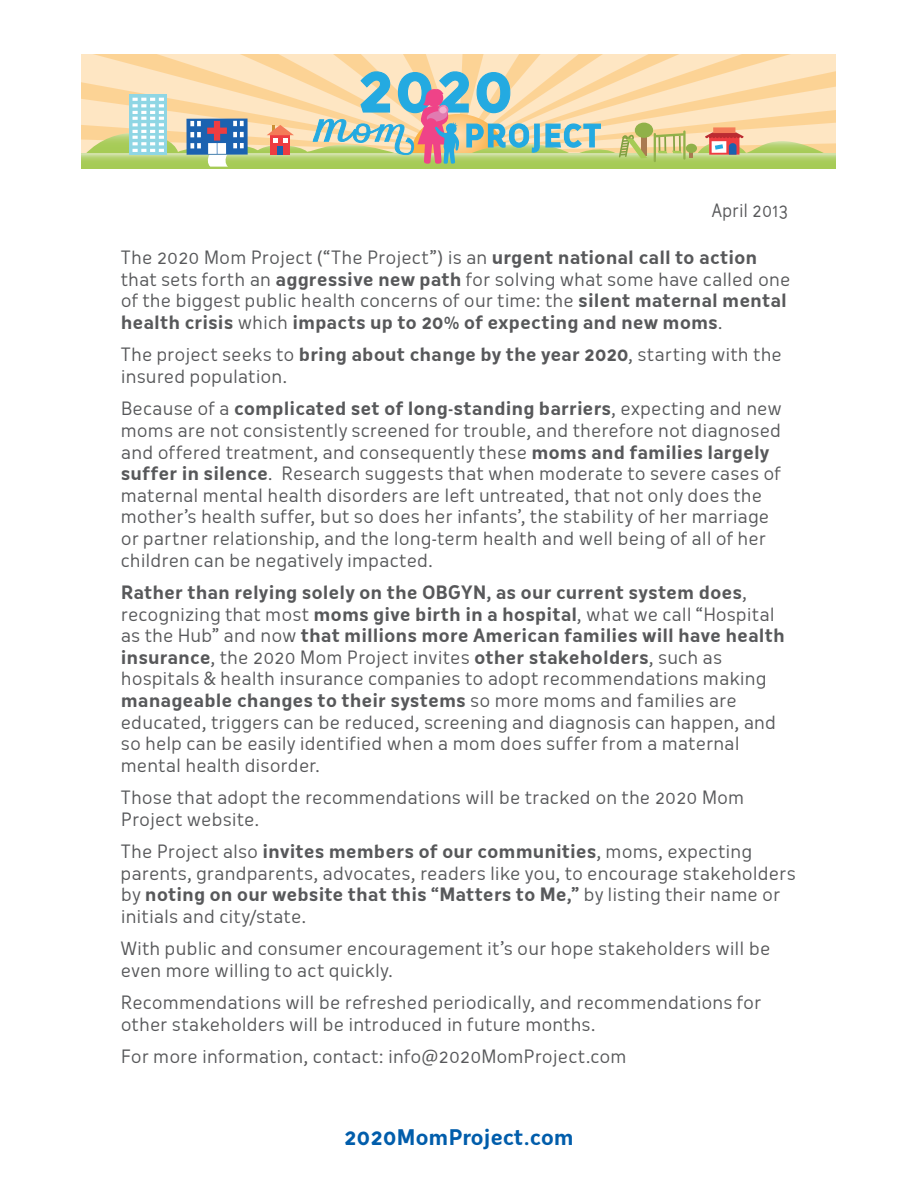
<style>
.page{position:relative;width:918px;height:1188px;background:#fff}
.page>*{position:absolute;margin:0;border:0;box-sizing:border-box;transform-origin:0 0}
.t1{font:700 21px "Oceania";letter-spacing:-.01em;color:#015dab}
.t2{font:18px/21.6px "Oceania";color:#57585a}
.t3{font:18px "Oceania";color:#57585a;scale:.93 1}
.s1{font-weight:700}
</style>
<div class="page">
<div style="left:81px;top:154px;width:754px;height:15px;background:#a6cb55"></div>
<svg style="left:81px;top:54px;width:755px;height:113px;background:#d8d1a9"></svg>
<p class="t3" style="left:712px;top:200px;width:84px">April 2013</p>
<p class="t2" style="left:121px;top:247px;width:671px">The 2020 Mom Project (“The Project”) is an <span class="s1">urgent national call to action </span>that sets forth an <span class="s1">aggressive new path</span> for solving what some have called one of the biggest public health concerns of our time: the <span class="s1">silent maternal mental health crisis</span> which <span class="s1">impacts up to 20% of expecting and new moms</span>.</p>
<p class="t2" style="left:121px;top:344px;width:663px">The project seeks to <span class="s1">bring about change by the year 2020</span>, starting with the insured population.</p>
<p class="t2" style="left:121px;top:398px;width:663px">Because of a <span class="s1">complicated set of long-standing barriers</span>, expecting and new moms are not consistently screened for trouble, and therefore not diagnosed and offered treatment, and consequently these <span class="s1">moms and families largely suffer in silence</span>. Research suggests that when moderate to severe cases of maternal mental health disorders are left untreated, that not only does the mother’s health suffer, but so does her infants’, the stability of her marriage or partner relationship, and the long-term health and well being of all of her children can be negatively impacted.</p>
<p class="t2" style="left:121px;top:582px;width:665px"><span class="s1">Rather than relying solely on the OBGYN, as our current system does</span>, recognizing that most <span class="s1">moms give birth in a hospital</span>, what we call “Hospital as the Hub” and now <span class="s1">that millions more American families will have health insurance</span>, the 2020 Mom Project invites <span class="s1">other stakeholders</span>, such as hospitals &amp; health insurance companies to adopt recommendations making <span class="s1">manageable changes to their systems</span> so more moms and families are educated, triggers can be reduced, screening and diagnosis can happen, and so help can be easily identified when a mom does suffer from a maternal mental health disorder.</p>
<p class="t2" style="left:121px;top:787px;width:625px">Those that adopt the recommendations will be tracked on the 2020 Mom<br>Project website.</p>
<p class="t2" style="left:121px;top:841px;width:676px">The Project also <span class="s1">invites members of our communities</span>, moms, expecting parents, grandparents, advocates, readers like you, to encourage stakeholders by <span class="s1">noting on our website that this “Matters to Me,”</span> by listing their name or initials and city/state.</p>
<p class="t2" style="left:121px;top:938px;width:651px">With public and consumer encouragement it’s our hope stakeholders will be even more willing to act quickly.</p>
<p class="t2" style="left:121px;top:992px;width:642px">Recommendations will be refreshed periodically, and recommendations for other stakeholders will be introduced in future months.</p>
<p class="t2" style="left:121px;top:1046px;width:507px">For more information, contact: info@2020MomProject.com</p>
<p class="t1" style="left:344px;top:1125px;width:231px">2020MomProject.com</p>
</div>
